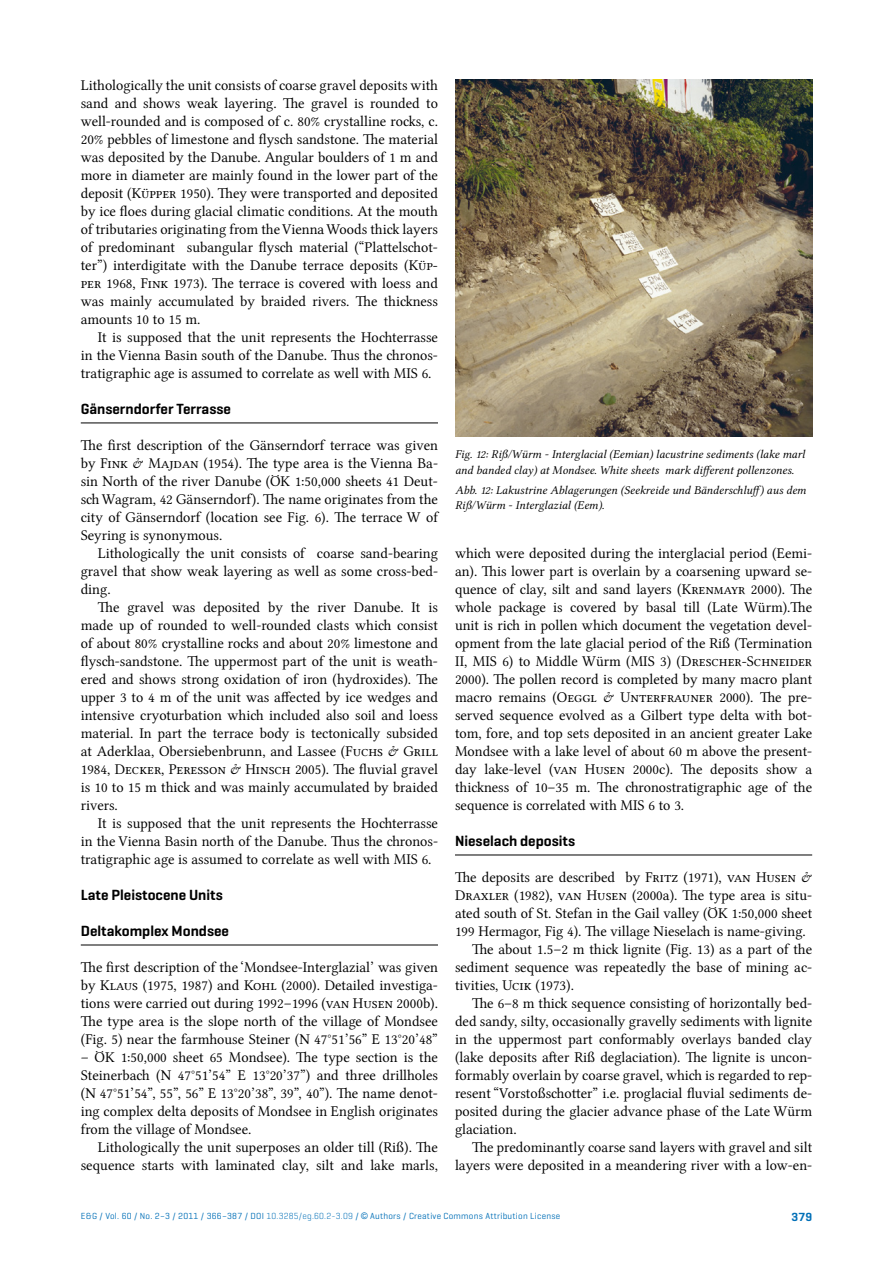
<style>
.page{position:relative;width:893px;height:1263px;background:#fff}
.page>*{position:absolute;margin:0;border:0;box-sizing:border-box;transform-origin:0 0}
.t1{font:15px/18px "Lin Libertine O";color:#000;text-align:justify}
.t2{font:600 15px "Geogrotesque";color:#000}
.t3{font:12px/15.6px "Lin Libertine OI";color:#000}
.t4{font:600 12px "Geogrotesque";color:#006fb7}
.t5{font:9px "Geogrotesque";letter-spacing:.025em;color:#006fb7}
.s1{font-weight:300}
.s2{font-family:"Arial"}
</style>
<div class="page">
<hr style="left:81px;top:423px;width:357px;height:1px;background:#000">
<hr style="left:81px;top:945px;width:357px;height:1px;background:#000">
<hr style="left:455px;top:855px;width:357px;height:1px;background:#000">
<img style="left:455px;top:80px;width:357px;height:356px">
<p class="t1" style="left:81px;top:76px;width:359px">Lithologically the unit consists of coarse gravel deposits with sand and shows weak layering. The gravel is rounded to well-rounded and is composed of c. 80% crystalline rocks, c.<br>20% pebbles of limestone and flysch sandstone. The material was deposited by the Danube. Angular boulders of 1 m and more in diameter are mainly found in the lower part of the deposit (Küpper 1950). They were transported and deposited by ice floes during glacial climatic conditions. At the mouth of tributaries originating from the Vienna Woods thick layers of predominant subangular flysch material (“Plattelschot&shy;ter”) interdigitate with the Danube terrace deposits (Küp&shy;per 1968, Fink 1973). The terrace is covered with loess and was mainly accumulated by braided rivers. The thickness amounts 10 to 15 m.</p>
<p class="t1" style="left:81px;top:328px;width:359px;text-indent:17px">It is supposed that the unit represents the Hochterrasse in the Vienna Basin south of the Danube. Thus the chronos&shy;tratigraphic age is assumed to correlate as well with MIS 6.</p>
<p class="t2" style="left:81px;top:400px;width:152px">Gänserndorfer Terrasse</p>
<p class="t1" style="left:81px;top:436px;width:359px">The first description of the Gänserndorf terrace was given by Fink &amp; Majdan (1954). The type area is the Vienna Ba&shy;sin North of the river Danube (ÖK 1:50,000 sheets 41 Deut&shy;sch Wagram, 42 Gänserndorf). The name originates from the city of Gänserndorf (location see Fig. 6). The terrace W of Seyring is synonymous.</p>
<p class="t1" style="left:81px;top:544px;width:359px;text-indent:17px">Lithologically the unit consists of coarse sand-bearing gravel that show weak layering as well as some cross-bed&shy;ding.</p>
<p class="t1" style="left:81px;top:598px;width:359px;text-indent:17px">The gravel was deposited by the river Danube. It is made up of rounded to well-rounded clasts which consist of about 80% crystalline rocks and about 20% limestone and flysch-sandstone. The uppermost part of the unit is weath&shy;ered and shows strong oxidation of iron (hydroxides). The upper 3 to 4 m of the unit was affected by ice wedges and intensive cryoturbation which included also soil and loess material. In part the terrace body is tectonically subsided at Aderklaa, Obersiebenbrunn, and Lassee (Fuchs &amp; Grill 1984, Decker, Peresson &amp; Hinsch 2005). The fluvial gravel is 10 to 15 m thick and was mainly accumulated by braided rivers.</p>
<p class="t1" style="left:81px;top:814px;width:359px;text-indent:17px">It is supposed that the unit represents the Hochterrasse in the Vienna Basin north of the Danube. Thus the chronos&shy;tratigraphic age is assumed to correlate as well with MIS 6.</p>
<p class="t2" style="left:81px;top:886px;width:143px">Late Pleistocene Units</p>
<p class="t2" style="left:81px;top:922px;width:150px">Deltakomplex Mondsee</p>
<p class="t1" style="left:81px;top:958px;width:359px">The first description of the ‘Mondsee-Interglazial’ was given by Klaus (1975, 1987) and Kohl (2000). Detailed investiga&shy;tions were carried out during 1992–1996 (van Husen 2000b).<br>The type area is the slope north of the village of Mondsee (Fig. 5) near the farmhouse Steiner (N 47°51’56” E 13°20’48”</p>
<p class="t1" style="left:81px;top:1048px;width:359px">– ÖK 1:50,000 sheet 65 Mondsee). The type section is the Steinerbach (N 47°51’54” E 13°20’37”) and three drillholes (N 47°51’54”, 55”, 56” E 13°20’38”, 39”, 40”). The name denot&shy;ing complex delta deposits of Mondsee in English originates from the village of Mondsee.</p>
<p class="t1" style="left:81px;top:1138px;width:359px;text-align:right">Lithologically the unit superposes an older till (Riß). The sequence starts with laminated clay, silt and lake marls,</p>
<p class="t3" style="left:455px;top:447px;width:351px">Fig. 12: Riß/Würm - Interglacial (Eemian) lacustrine sediments (lake marl and banded clay) at Mondsee. White sheets mark different pollenzones.</p>
<p class="t3" style="left:455px;top:482px;width:353px">Abb. 12: Lakustrine Ablagerungen (Seekreide und Bänderschluff) aus dem<br>Riß/Würm - Interglazial (Eem).</p>
<p class="t1" style="left:455px;top:544px;width:359px;text-align:left">which were deposited during the interglacial period (Eemi&shy;an). This lower part is overlain by a coarsening upward se&shy;quence of clay, silt and sand layers (Krenmayr 2000). The whole package is covered by basal till (Late Würm).The unit is rich in pollen which document the vegetation devel&shy;opment from the late glacial period of the Riß (Termination II, MIS 6) to Middle Würm (MIS 3) (Drescher-Schneider 2000). The pollen record is completed by many macro plant macro remains (Oeggl &amp; Unterfrauner 2000). The pre&shy;served sequence evolved as a Gilbert type delta with bot&shy;tom, fore, and top sets deposited in an ancient greater Lake Mondsee with a lake level of about 60 m above the present&shy;day lake-level (van Husen 2000c). The deposits show a thickness of 10–35 m. The chronostratigraphic age of the sequence is correlated with MIS 6 to 3.</p>
<p class="t2" style="left:455px;top:832px;width:122px">Nieselach deposits</p>
<p class="t1" style="left:455px;top:868px;width:359px">The deposits are described by Fritz (1971), van Husen &amp;</p>
<p class="t1" style="left:455px;top:886px;width:359px">Draxler (1982), van Husen (2000a). The type area is situ-</p>
<p class="t1" style="left:455px;top:904px;width:359px">ated south of St. Stefan in the Gail valley (ÖK 1:50,000 sheet</p>
<p class="t1" style="left:455px;top:922px;width:352px">199 Hermagor, Fig 4). The village Nieselach is name-giving.</p>
<p class="t1" style="left:472px;top:940px;width:342px">The about 1.5–2 m thick lignite (Fig. 13) as a part of the</p>
<p class="t1" style="left:455px;top:958px;width:359px">sediment sequence was repeatedly the base of mining ac-</p>
<p class="t1" style="left:455px;top:976px;width:120px">tivities, Ucik (1973).</p>
<p class="t1" style="left:472px;top:994px;width:342px">The 6–8 m thick sequence consisting of horizontally bed-</p>
<p class="t1" style="left:455px;top:1012px;width:359px">ded sandy, silty, occasionally gravelly sediments with lignite</p>
<p class="t1" style="left:455px;top:1030px;width:359px">in the uppermost part conformably overlays banded clay</p>
<p class="t1" style="left:455px;top:1048px;width:359px">(lake deposits after Riß deglaciation). The lignite is uncon-</p>
<p class="t1" style="left:455px;top:1066px;width:359px">formably overlain by coarse gravel, which is regarded to rep-</p>
<p class="t1" style="left:455px;top:1084px;width:359px">resent “Vorstoßschotter” i.e. proglacial fluvial sediments de-</p>
<p class="t1" style="left:455px;top:1102px;width:359px">posited during the glacier advance phase of the Late Würm</p>
<p class="t1" style="left:455px;top:1120px;width:63px">glaciation.</p>
<p class="t1" style="left:472px;top:1138px;width:342px">The predominantly coarse sand layers with gravel and silt</p>
<p class="t1" style="left:455px;top:1156px;width:359px">layers were deposited in a meandering river with a low-en-</p>
<p class="t5" style="left:81px;top:1210px;width:481px">E&amp;G / Vol. 60 / No. 2–3 / 2011 / 366–387 / DOI <span class="s1">10.3285/eg.60.2-3.09</span> / <span class="s2">©</span> Authors / Creative Commons Attribution License</p>
<p class="t4" style="left:791px;top:1209px;width:22px">379</p>
</div>
